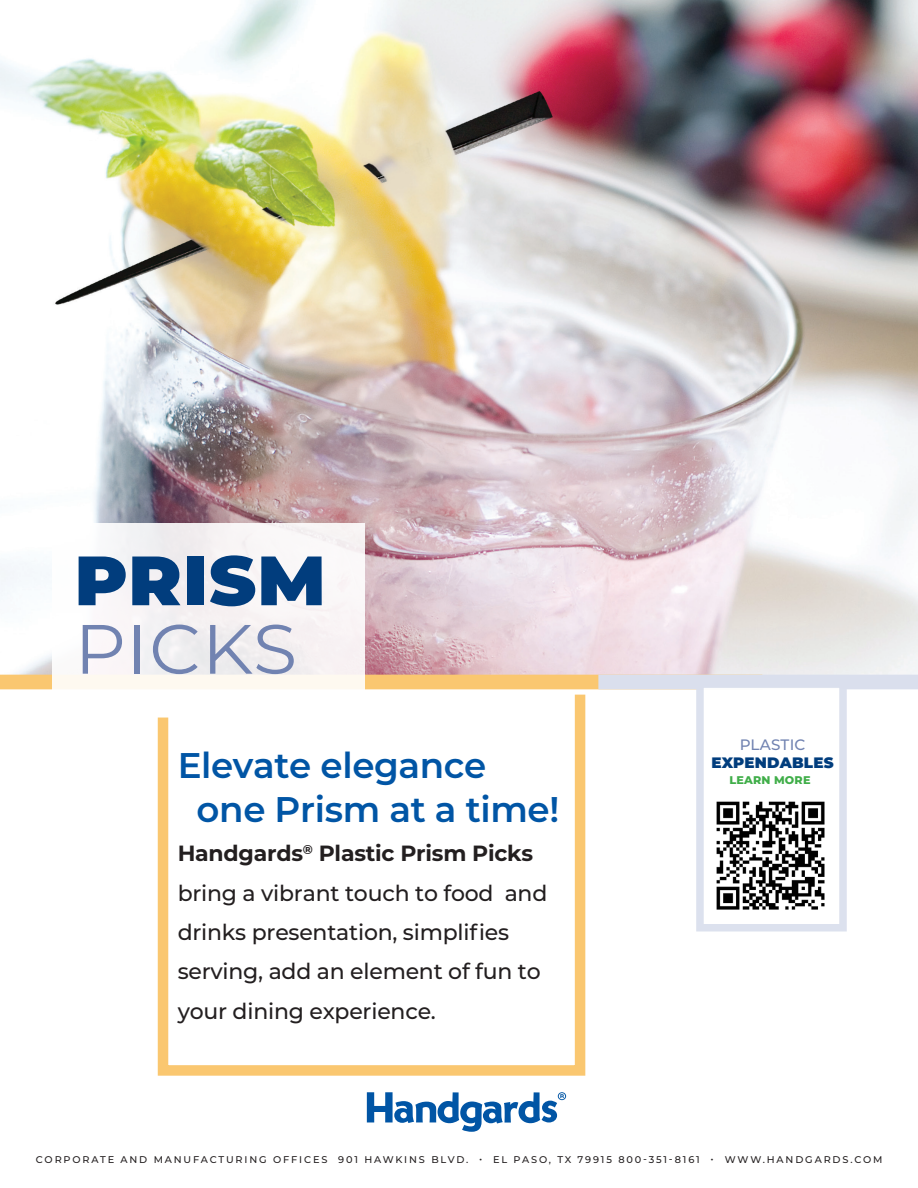
<style>
.page{position:relative;width:918px;height:1188px;background:#fff}
.page>*{position:absolute;margin:0;border:0;box-sizing:border-box;transform-origin:0 0}
.t1{font:900 69.6px "Montserrat";letter-spacing:.015em;color:#013d7d}
.t2{font:69.6px "Montserrat";letter-spacing:.01em;color:#7183b1}
.t3{font:600 35.7px "Montserrat";letter-spacing:-.01em;color:#0155a5}
.t4{font:500 22.05px/39.5px "Montserrat";letter-spacing:-.01em;color:#231f20}
.t5{font:900 15.15px/18px "Montserrat";letter-spacing:.015em;color:#013d7d;text-align:center}
.t6{font:800 11.1px "Montserrat";letter-spacing:.015em;color:#40ae49}
.t7{font:500 9.75px "Montserrat";letter-spacing:.19em;color:#231f20}
.s1{font-weight:700}
.s2{font-weight:500;color:#7183b1}
</style>
<div class="page">
<img style="left:1px;top:0;width:917px;height:675px">
<div style="left:0;top:675px;width:762px;height:14px;background:#fac770"></div>
<div style="left:598px;top:675px;width:320px;height:14px;background:#dadfed"></div>
<svg style="left:367px;top:1092px;width:199px;height:40px"></svg>
<div style="left:696px;top:680px;width:151px;height:252px;background:#fff;border:8px solid #dadfed"></div>
<img style="left:716px;top:801px;width:109px;height:109px">
<div style="left:52px;top:523px;width:312px;height:186px;background:#f8f5f5"></div>
<svg style="left:157px;top:684px;width:434px;height:392px"></svg>
<p class="t1" style="left:75px;top:528px;width:253px">PRISM</p>
<p class="t2" style="left:75px;top:601px;width:224px">PICKS</p>
<p class="t3" style="left:178px;top:740px;width:310px">Elevate elegance</p>
<p class="t3" style="left:197px;top:784px;width:364px">one Prism at a time!</p>
<p class="t4" style="left:178px;top:833px;width:371px"><span class="s1">Handgards</span><sup>®</sup> <span class="s1">Plastic Prism Picks </span>bring a vibrant touch to food and drinks presentation, simplifies serving, add an element of fun to your dining experience.</p>
<p class="t5" style="left:711px;top:734px;width:124px"><span class="s2">PLASTIC<br></span>EXPENDABLES</p>
<p class="t6" style="left:730px;top:772px;width:83px">LEARN MORE</p>
<p class="t7" style="left:36px;top:1153px;width:848px">CORPORATE AND MANUFACTURING OFFICES 901 HAWKINS BLVD. • EL PASO, TX 79915 800-351-8161 • WWW.HANDGARDS.COM</p>
</div>
